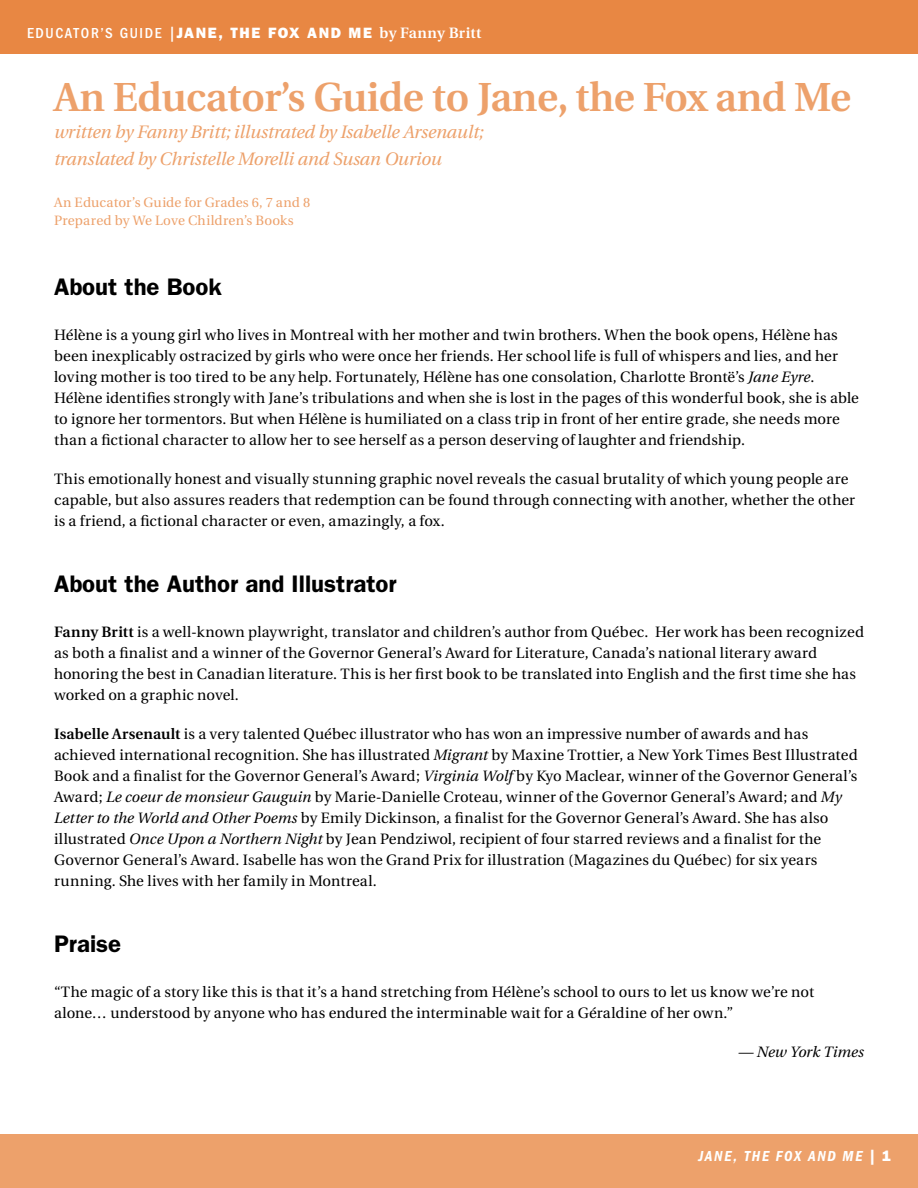
<style>
.page{position:relative;width:918px;height:1188px;background:#fff}
.page>*{position:absolute;margin:0;border:0;box-sizing:border-box;transform-origin:0 0}
.t1{font:600 40.5px "Utopia";letter-spacing:-.01em;color:#eda16b}
.t2{font:600 24px "Franklin Gothic";color:#000}
.t3{font:italic 18px/27px "Utopia";letter-spacing:-.01em;color:#eda16b}
.t4{font:15px/21px "Utopia";letter-spacing:.01em;color:#000}
.t5{font:500 condensed 15px "Franklin Gothic";letter-spacing:.11em;color:#fff}
.t6{font:600 condensed 15px "Franklin Gothic";letter-spacing:.11em;color:#fff}
.t7{font:italic 600 condensed 15px "Franklin Gothic";letter-spacing:.11em;color:#fff}
.t8{font:italic 15px "Utopia";letter-spacing:-.005em;color:#000}
.t9{font:13.5px/18px "Utopia";letter-spacing:.01em;color:#eda16b}
.s1{font-weight:500}
.s2{font-family:"Utopia";font-stretch:normal}
.s3{font-weight:800;font-stretch:normal}
.s4{font-family:"Utopia";font-weight:600;font-stretch:normal}
.s5{font-style:italic}
.s6{font-weight:600}
.s7{font-weight:800;font-style:normal;font-stretch:normal}
</style>
<div class="page">
<div style="left:0;top:1134px;width:918px;height:54px;background:#eda16b"></div>
<div style="left:0;top:0;width:918px;height:54px;background:#e88743"></div>
<p class="t6" style="left:27px;top:25px;width:402px"><span class="s1">ST DY GUIDE |</span> BREADWINNER SERIES <span class="s2">by eborah Ellis</span></p>
<p class="t5" style="left:27px;top:25px;width:456px">EDUCATOR’S GUIDE |<span class="s3">JANE, THE FOX AND ME</span> <span class="s4">by Fanny Britt</span></p>
<h1 class="t1" style="left:54px;top:75px;width:799px">An Educator’s Guide to Jane, the Fox and Me</h1>
<p class="t3" style="left:54px;top:119px;width:431px">written by Fanny Britt; illustrated by Isabelle Arsenault; translated by Christelle Morelli and Susan Ouriou</p>
<p class="t9" style="left:54px;top:194px;width:258px">An Educator’s Guide for Grades 6, 7 and 8<br>Prepared by We Love Children’s Books</p>
<h2 class="t2" style="left:54px;top:273px;width:169px">About the Book</h2>
<p class="t4" style="left:54px;top:325px;width:806px">Hélène is a young girl who lives in Montreal with her mother and twin brothers. When the book opens, Hélène has been inexplicably ostracized by girls who were once her friends. Her school life is full of whispers and lies, and her loving mother is too tired to be any help. Fortunately, Hélène has one consolation, Charlotte Brontë’s <span class="s5">Jane Eyre</span>.<br>Hélène identifies strongly with Jane’s tribulations and when she is lost in the pages of this wonderful book, she is able to ignore her tormentors. But when Hélène is humiliated on a class trip in front of her entire grade, she needs more than a fictional character to allow her to see herself as a person deserving of laughter and friendship.</p>
<p class="t4" style="left:54px;top:469px;width:803px">This emotionally honest and visually stunning graphic novel reveals the casual brutality of which young people are capable, but also assures readers that redemption can be found through connecting with another, whether the other is a friend, a fictional character or even, amazingly, a fox.</p>
<h2 class="t2" style="left:54px;top:570px;width:344px">About the Author and Illustrator</h2>
<p class="t4" style="left:54px;top:622px;width:812px"><span class="s6">Fanny Britt</span> is a well-known playwright, translator and children’s author from Québec. Her work has been recognized as both a finalist and a winner of the Governor General’s Award for Literature, Canada’s national literary award honoring the best in Canadian literature. This is her first book to be translated into English and the first time she has worked on a graphic novel.</p>
<p class="t4" style="left:54px;top:724px;width:805px"><span class="s6">Isabelle Arsenault</span> is a very talented Québec illustrator who has won an impressive number of awards and has achieved international recognition. She has illustrated <span class="s5">Migrant</span> by Maxine Trottier, a New York Times Best Illustrated Book and a finalist for the Governor General’s Award; <span class="s5">Virginia Wolf</span> by Kyo Maclear, winner of the Governor General’s Award; <span class="s5">Le coeur de monsieur Gauguin</span> by Marie-Danielle Croteau, winner of the Governor General’s Award; and <span class="s5">My Letter to the World and Other Poems</span> by Emily Dickinson, a finalist for the Governor General’s Award. She has also illustrated <span class="s5">Once Upon a Northern Night</span> by Jean Pendziwol, recipient of four starred reviews and a finalist for the Governor General’s Award. Isabelle has won the Grand Prix for illustration (Magazines du Québec) for six years running. She lives with her family in Montreal.</p>
<h2 class="t2" style="left:54px;top:930px;width:69px">Praise</h2>
<p class="t4" style="left:54px;top:982px;width:762px">“The magic of a story like this is that it’s a hand stretching from Hélène’s school to ours to let us know we’re not alone… understood by anyone who has endured the interminable wait for a Géraldine of her own.”</p>
<p class="t8" style="left:738px;top:1044px;width:127px">— New York Times</p>
<p class="t7" style="left:727px;top:1148px;width:165px">THE BREADWINNER <span class="s7">| 1</span></p>
<p class="t7" style="left:699px;top:1148px;width:165px">JANE, THE FOX AND ME</p>
</div>
